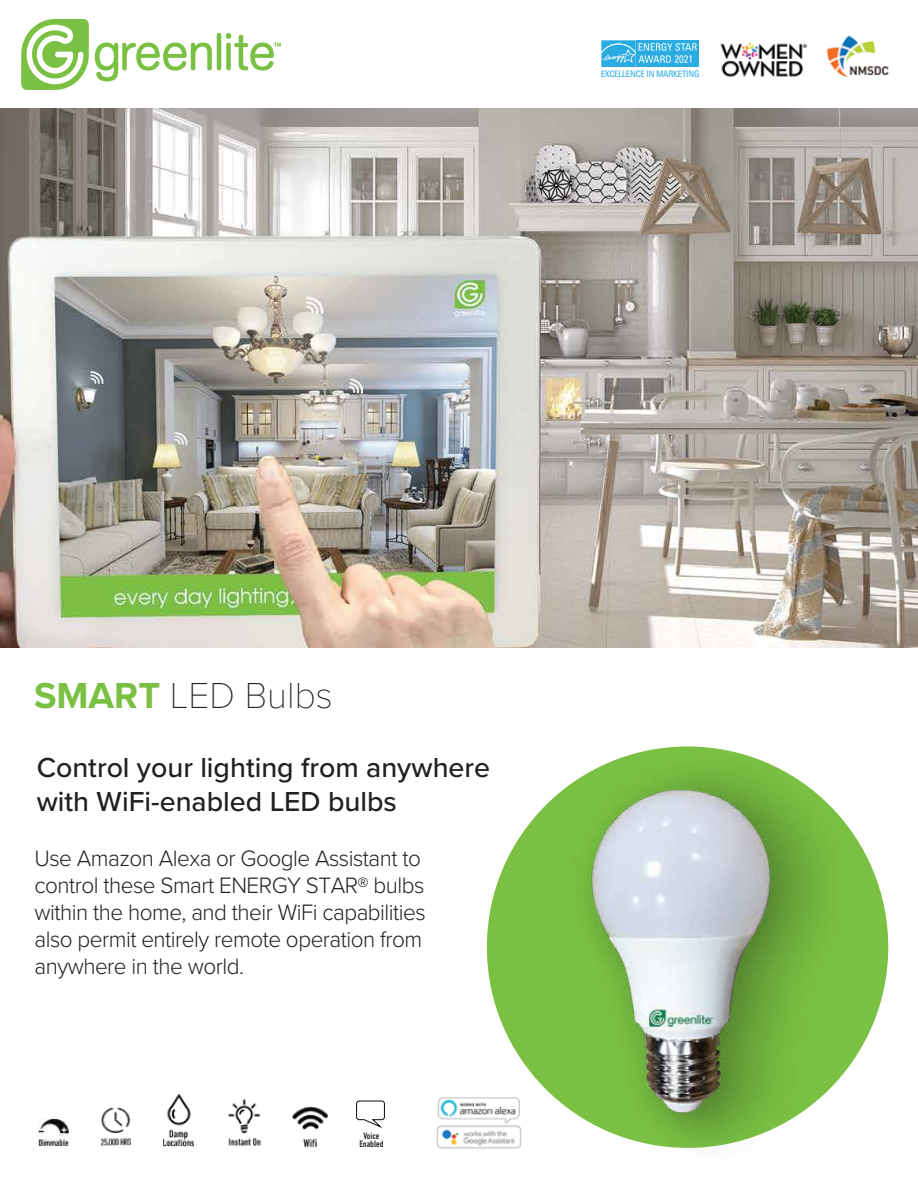
<style>
.page{position:relative;width:918px;height:1188px;background:#fff}
.page>*{position:absolute;margin:0;border:0;box-sizing:border-box;transform-origin:0 0}
.t1{font:100 37.5px "Proxima Nova T";color:#231f20}
.t2{font:500 28.5px/34.2px "Proxima Nova";color:#231f20}
.t3{font:300 23.1px/27px "Proxima Nova";letter-spacing:-.02em;color:#231f20}
.t4{font:500 condensed 9.45px/8.1px "DIN Next LT Pro";letter-spacing:-.005em;color:#231f20;text-align:center}
.t5{font:condensed 8.85px "Univers";letter-spacing:-.025em;color:#2aace2}
.s1{font-family:"Proxima Nova";font-weight:700;color:#7ac143}
</style>
<div class="page">
<hr style="left:217px;top:33px;width:4px;height:37px;background:#7ac143;border-radius:2px">
<svg style="left:226px;top:33px;width:55px;height:38px"></svg>
<svg style="left:21px;top:19px;width:191px;height:71px"></svg>
<img style="left:39px;top:1118px;width:30px;height:29px">
<img style="left:228px;top:1099px;width:33px;height:47px">
<img style="left:826px;top:35px;width:63px;height:43px">
<img style="left:720px;top:42px;width:88px;height:35px">
<img style="left:101px;top:1107px;width:30px;height:39px">
<img style="left:292px;top:1107px;width:36px;height:40px">
<img style="left:163px;top:1093px;width:32px;height:54px">
<svg style="left:356px;top:1100px;width:18px;height:25px"></svg>
<img style="left:0;top:109px;width:918px;height:539px">
<img style="left:374px;top:640px;width:544px;height:509px">
<svg style="left:601px;top:40px;width:98px;height:27px"></svg>
<p class="t5" style="left:601px;top:68px;width:100px">EXCELLENCE IN MARKETING</p>
<h1 class="t1" style="left:34px;top:668px;width:300px"><span class="s1">SMART</span> LED Bulbs</h1>
<p class="t2" style="left:37px;top:750px;width:455px">Control your lighting from anywhere with WiFi-enabled LED bulbs</p>
<p class="t3" style="left:34px;top:843px;width:393px">Use Amazon Alexa or Google Assistant to control these Smart ENERGY STAR® bulbs within the home, and their WiFi capabilities also permit entirely remote operation from anywhere in the world.</p>
<p class="t4" style="left:359px;top:1132px;width:26px">Voice<br>Enabled</p>
</div>
